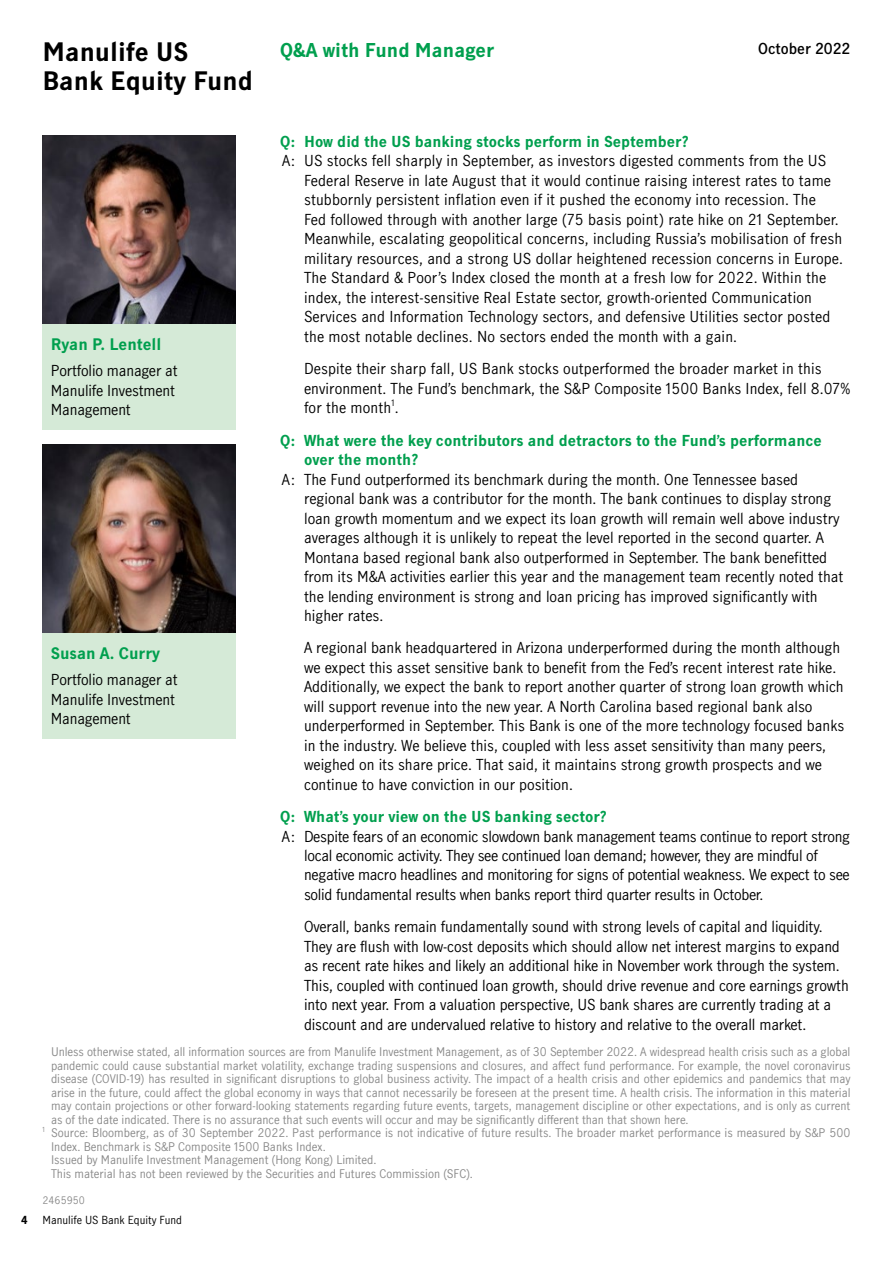
<style>
.page{position:relative;width:893px;height:1263px;background:#fff}
.page>*{position:absolute;margin:0;border:0;box-sizing:border-box;transform-origin:0 0}
.t1{font:700 24px/28.8px "Manulife JH Sans";color:#000}
.t2{font:700 18px "Manulife JH Sans";color:#009f4e}
.t3{font:700 15px "Manulife JH Sans";color:#009f4e}
.t4{font:14.25px/19.5px "Manulife JH Sans";color:#000}
.t5{font:14.25px/19.5px "Manulife JH Sans";letter-spacing:-.02em;color:#000}
.t6{font:700 14.25px/19.5px "Manulife JH Sans";color:#009f4e}
.t7{font:600 14.25px "Manulife JH Sans";color:#000}
.t8{font:11.25px/13.5px "Manulife JH Sans";color:#898989;text-align:justify}
.t9{font:10.5px "Manulife JH Sans";color:#000}
.t10{font:700 10.5px "Manulife JH Sans";color:#000}
.t11{font:9.75px "Manulife JH Sans";color:#898989}
.t12{font:8.25px "Manulife JH Sans";color:#000}
.t13{font:6.6px "Manulife JH Sans";color:#898989}
</style>
<div class="page">
<div style="left:43px;top:444px;width:193px;height:294px;background:#d5ead7"></div>
<img style="left:43px;top:444px;width:193px;height:188px">
<div style="left:43px;top:136px;width:193px;height:294px;background:#d5ead7"></div>
<img style="left:43px;top:136px;width:193px;height:188px">
<h1 class="t1" style="left:43px;top:37px;width:212px">Manulife US<br>Bank Equity Fund</h1>
<p class="t2" style="left:280px;top:37px;width:216px">Q&amp;A with Fund Manager</p>
<p class="t7" style="left:758px;top:38px;width:94px">October 2022</p>
<p class="t6" style="left:280px;top:131px;width:410px">Q: How did the US banking stocks perform in September?</p>
<p class="t4" style="left:304px;top:151px;width:540px;text-indent:-22px">A: US stocks fell sharply in September, as investors digested comments from the US Federal Reserve in late August that it would continue raising interest rates to tame stubbornly persistent inflation even if it pushed the economy into recession. The<br>Fed followed through with another large (75 basis point) rate hike on 21 September.<br>Meanwhile, escalating geopolitical concerns, including Russia’s mobilisation of fresh military resources, and a strong US dollar heightened recession concerns in Europe.<br>The Standard &amp; Poor’s Index closed the month at a fresh low for 2022. Within the index, the interest-sensitive Real Estate sector, growth-oriented Communication Services and Information Technology sectors, and defensive Utilities sector posted the most notable declines. No sectors ended the month with a gain.</p>
<p class="t4" style="left:304px;top:358px;width:548px">Despite their sharp fall, US Bank stocks outperformed the broader market in this environment. The Fund’s benchmark, the S&amp;P Composite 1500 Banks Index, fell 8.07% for the month .</p>
<p class="t3" style="left:51px;top:333px;width:112px">Ryan P. Lentell</p>
<p class="t4" style="left:51px;top:361px;width:128px">Portfolio manager at<br>Manulife Investment<br>Management</p>
<p class="t12" style="left:392px;top:397px;width:5px">1</p>
<p class="t6" style="left:304px;top:430px;width:519px;text-indent:-24px">Q: What were the key contributors and detractors to the Fund’s performance over the month?</p>
<p class="t4" style="left:304px;top:469px;width:541px;text-indent:-22px">A: The Fund outperformed its benchmark during the month. One Tennessee based regional bank was a contributor for the month. The bank continues to display strong loan growth momentum and we expect its loan growth will remain well above industry averages although it is unlikely to repeat the level reported in the second quarter. A Montana based regional bank also outperformed in September. The bank benefitted from its M&amp;A activities earlier this year and the management team recently noted that the lending environment is strong and loan pricing has improved significantly with higher rates.</p>
<p class="t4" style="left:304px;top:637px;width:542px">A regional bank headquartered in Arizona underperformed during the month although we expect this asset sensitive bank to benefit from the Fed’s recent interest rate hike.<br>Additionally, we expect the bank to report another quarter of strong loan growth which will support revenue into the new year. A North Carolina based regional bank also underperformed in September. This Bank is one of the more technology focused banks in the industry. We believe this, coupled with less asset sensitivity than many peers, weighed on its share price. That said, it maintains strong growth prospects and we continue to have conviction in our position.</p>
<p class="t6" style="left:280px;top:806px;width:328px">Q: What’s your view on the US banking sector?</p>
<p class="t5" style="left:304px;top:826px;width:547px;text-indent:-22px">A: Despite fears of an economic slowdown bank management teams continue to report strong local economic activity. They see continued loan demand; however, they are mindful of negative macro headlines and monitoring for signs of potential weakness. We expect to see solid fundamental results when banks report third quarter results in October.</p>
<p class="t4" style="left:304px;top:916px;width:546px">Overall, banks remain fundamentally sound with strong levels of capital and liquidity.<br>They are flush with low-cost deposits which should allow net interest margins to expand as recent rate hikes and likely an additional hike in November work through the system.<br>This, coupled with continued loan growth, should drive revenue and core earnings growth into next year. From a valuation perspective, US bank shares are currently trading at a discount and are undervalued relative to history and relative to the overall market.</p>
<p class="t8" style="left:51px;top:1045px;width:801px">Unless otherwise stated, all information sources are from Manulife Investment Management, as of 30 September 2022. A widespread health crisis such as a global pandemic could cause substantial market volatility, exchange trading suspensions and closures, and affect fund performance. For example, the novel coronavirus disease (COVID-19) has resulted in significant disruptions to global business activity. The impact of a health crisis and other epidemics and pandemics that may arise in the future, could affect the global economy in ways that cannot necessarily be foreseen at the present time. A health crisis. The information in this material may contain projections or other forward-looking statements regarding future events, targets, management discipline or other expectations, and is only as current as of the date indicated. There is no assurance that such events will occur and may be significantly different than that shown here.</p>
<p class="t3" style="left:51px;top:642px;width:111px">Susan A. Curry</p>
<p class="t4" style="left:51px;top:669px;width:128px">Portfolio manager at<br>Manulife Investment<br>Management</p>
<p class="t13" style="left:43px;top:1124px;width:4px">1</p>
<p class="t8" style="left:51px;top:1126px;width:801px;text-align:left">Source: Bloomberg, as of 30 September 2022. Past performance is not indicative of future results. The broader market performance is measured by S&amp;P 500<br>Index. Benchmark is S&amp;P Composite 1500 Banks Index.<br>Issued by Manulife Investment Management (Hong Kong) Limited.<br>This material has not been reviewed by the Securities and Futures Commission (SFC).</p>
<p class="t11" style="left:43px;top:1193px;width:44px">2465950</p>
<p class="t10" style="left:21px;top:1213px;width:8px">4</p>
<p class="t9" style="left:43px;top:1213px;width:141px">Manulife US Bank Equity Fund</p>
</div>
